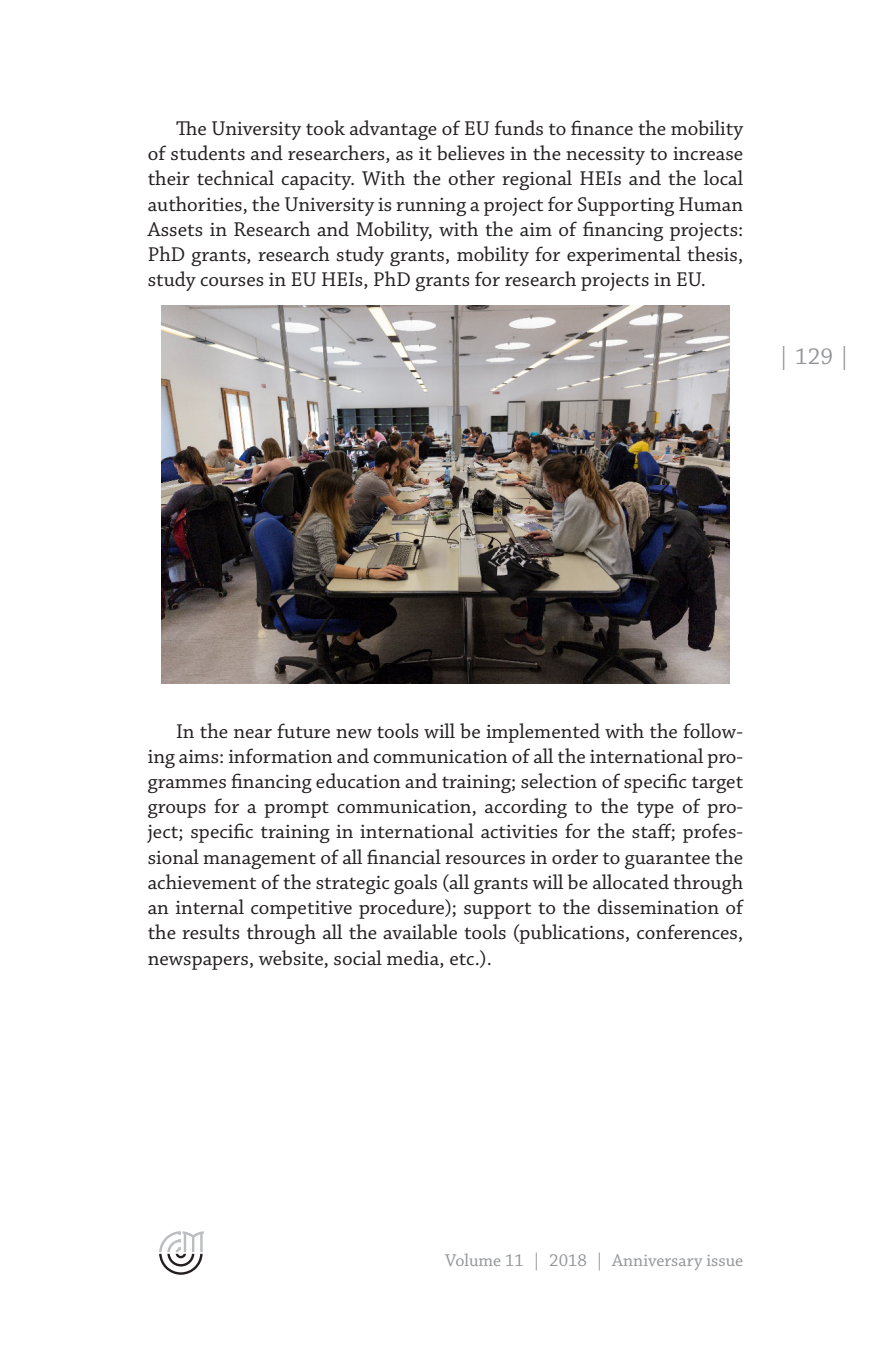
<style>
.page{position:relative;width:891px;height:1345px;background:#fff}
.page>*{position:absolute;margin:0;border:0;box-sizing:border-box;transform-origin:0 0}
.t1{font:24px "Chaparral Pro";color:#939598}
.odstavek{font:21px/25.2px "Chaparral Pro";color:#231f20;text-align:justify}
.t2{font:18px "Chaparral Pro";color:#939598}
</style>
<div class="page">
<svg style="left:159px;top:1231px;width:45px;height:43px"></svg>
<img style="left:162px;top:305px;width:567px;height:378px">
<p class="odstavek" style="left:148px;top:117px;width:597px;text-indent:28px">The University took advantage of EU funds to finance the mobility of students and researchers, as it believes in the necessity to increase their technical capacity. With the other regional HEIs and the local authorities, the University is running a project for Supporting Human Assets in Research and Mobility, with the aim of financing projects:<br>PhD grants, research study grants, mobility for experimental thesis, study courses in EU HEIs, PhD grants for research projects in EU.</p>
<p class="t1" style="left:777px;top:343px;width:75px">| 129 |</p>
<p class="odstavek" style="left:148px;top:719px;width:597px;text-indent:28px">In the near future new tools will be implemented with the follow&shy;ing aims: information and communication of all the international pro&shy;grammes financing education and training; selection of specific target groups for a prompt communication, according to the type of pro&shy;ject; specific training in international activities for the staff; profes&shy;sional management of all financial resources in order to guarantee the achievement of the strategic goals (all grants will be allocated through an internal competitive procedure); support to the dissemination of the results through all the available tools (publications, conferences, newspapers, website, social media, etc.).</p>
<p class="t2" style="left:445px;top:1250px;width:299px">Volume 11 | 2018 | Anniversary issue</p>
</div>
